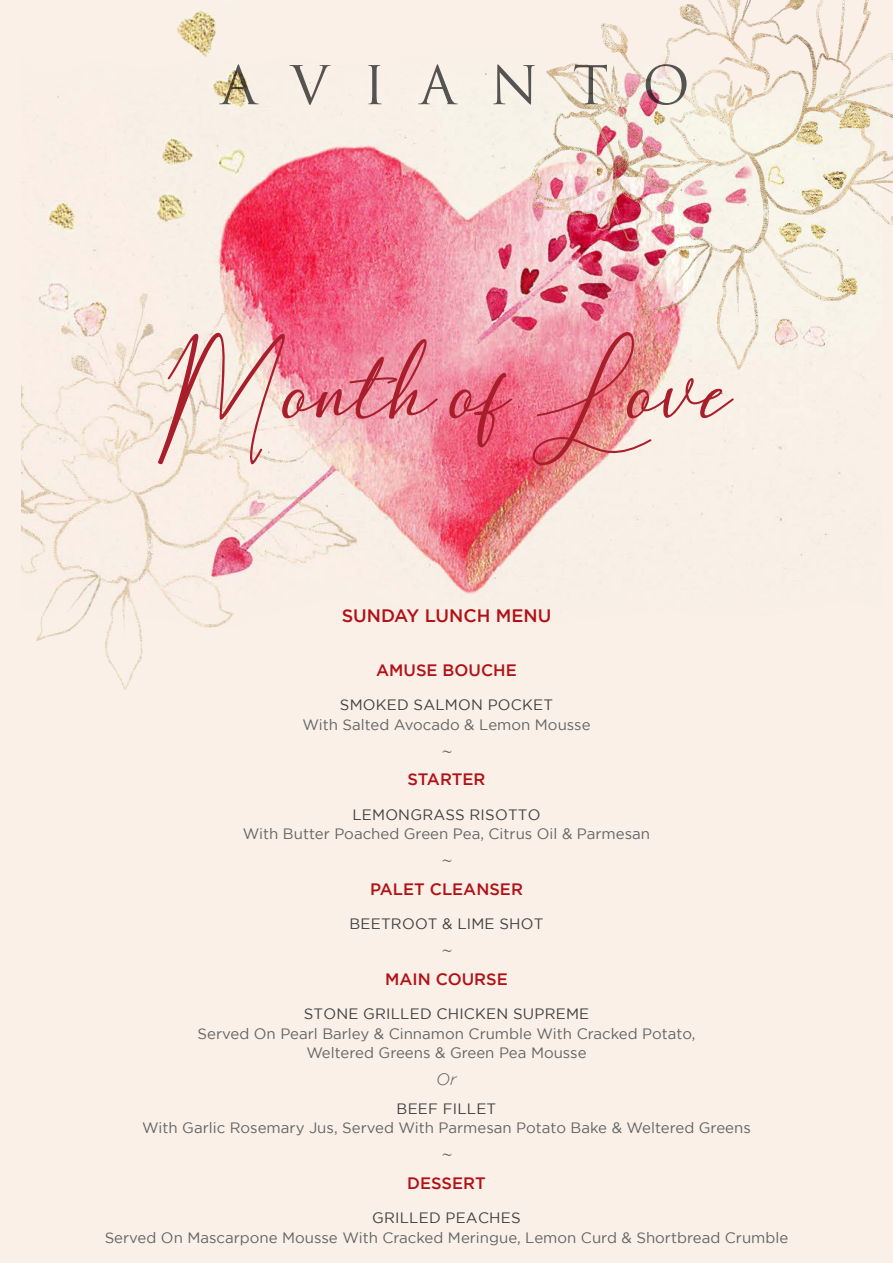
<style>
.page{position:relative;width:893px;height:1263px;background:#faf0e7}
.page>*{position:absolute;margin:0;border:0;box-sizing:border-box;transform-origin:0 0}
.t1{font:85.2px "Hearth Stone";color:#a91e2b}
.t2{font:500 18px "Gotham";color:#b11116}
.t3{font:500 16.5px "Gotham";color:#b11116}
.t4{font:italic 16.5px "Calisto";color:#58595b}
.t5{font:italic 300 16.5px "Gotham";color:#58595b}
.t6{font:15px/19.5px "Gotham";color:#636466;text-align:center}
.t7{font:15px "Gotham";letter-spacing:.015em;color:#414042}
</style>
<div class="page">
<img style="left:22px;top:11px;width:819px;height:679px">
<img style="left:502px;top:0;width:391px;height:396px">
<svg style="left:219px;top:64px;width:468px;height:41px"></svg>
<h1 class="t1" style="left:155px;top:345px;width:579px">Month of Love</h1>
<p class="t2" style="left:342px;top:605px;width:211px">SUNDAY LUNCH MENU</p>
<p class="t3" style="left:376px;top:661px;width:142px">AMUSE BOUCHE</p>
<p class="t7" style="left:340px;top:697px;width:215px">SMOKED SALMON POCKET</p>
<p class="t6" style="left:302px;top:714px;width:290px">With Salted Avocado &amp; Lemon Mousse</p>
<p class="t4" style="left:441px;top:742px;width:13px">~</p>
<p class="t3" style="left:407px;top:770px;width:80px">STARTER</p>
<p class="t7" style="left:352px;top:806px;width:190px">LEMONGRASS RISOTTO</p>
<p class="t6" style="left:243px;top:824px;width:409px">With Butter Poached Green Pea, Citrus Oil &amp; Parmesan</p>
<p class="t4" style="left:441px;top:851px;width:13px">~</p>
<p class="t3" style="left:370px;top:880px;width:154px">PALET CLEANSER</p>
<p class="t7" style="left:349px;top:916px;width:195px">BEETROOT &amp; LIME SHOT</p>
<p class="t4" style="left:441px;top:941px;width:13px">~</p>
<p class="t3" style="left:385px;top:970px;width:124px">MAIN COURSE</p>
<p class="t7" style="left:304px;top:1006px;width:287px">STONE GRILLED CHICKEN SUPREME</p>
<p class="t6" style="left:198px;top:1023px;width:499px">Served On Pearl Barley &amp; Cinnamon Crumble With Cracked Potato,<br>Weltered Greens &amp; Green Pea Mousse</p>
<p class="t5" style="left:436px;top:1070px;width:22px">Or</p>
<p class="t7" style="left:397px;top:1100px;width:101px">BEEF FILLET</p>
<p class="t6" style="left:142px;top:1118px;width:610px">With Garlic Rosemary Jus, Served With Parmesan Potato Bake &amp; Weltered Greens</p>
<p class="t4" style="left:441px;top:1145px;width:13px">~</p>
<p class="t3" style="left:407px;top:1174px;width:80px">DESSERT</p>
<p class="t7" style="left:372px;top:1210px;width:150px">GRILLED PEACHES</p>
<p class="t6" style="left:105px;top:1227px;width:685px">Served On Mascarpone Mousse With Cracked Meringue, Lemon Curd &amp; Shortbread Crumble</p>
</div>
